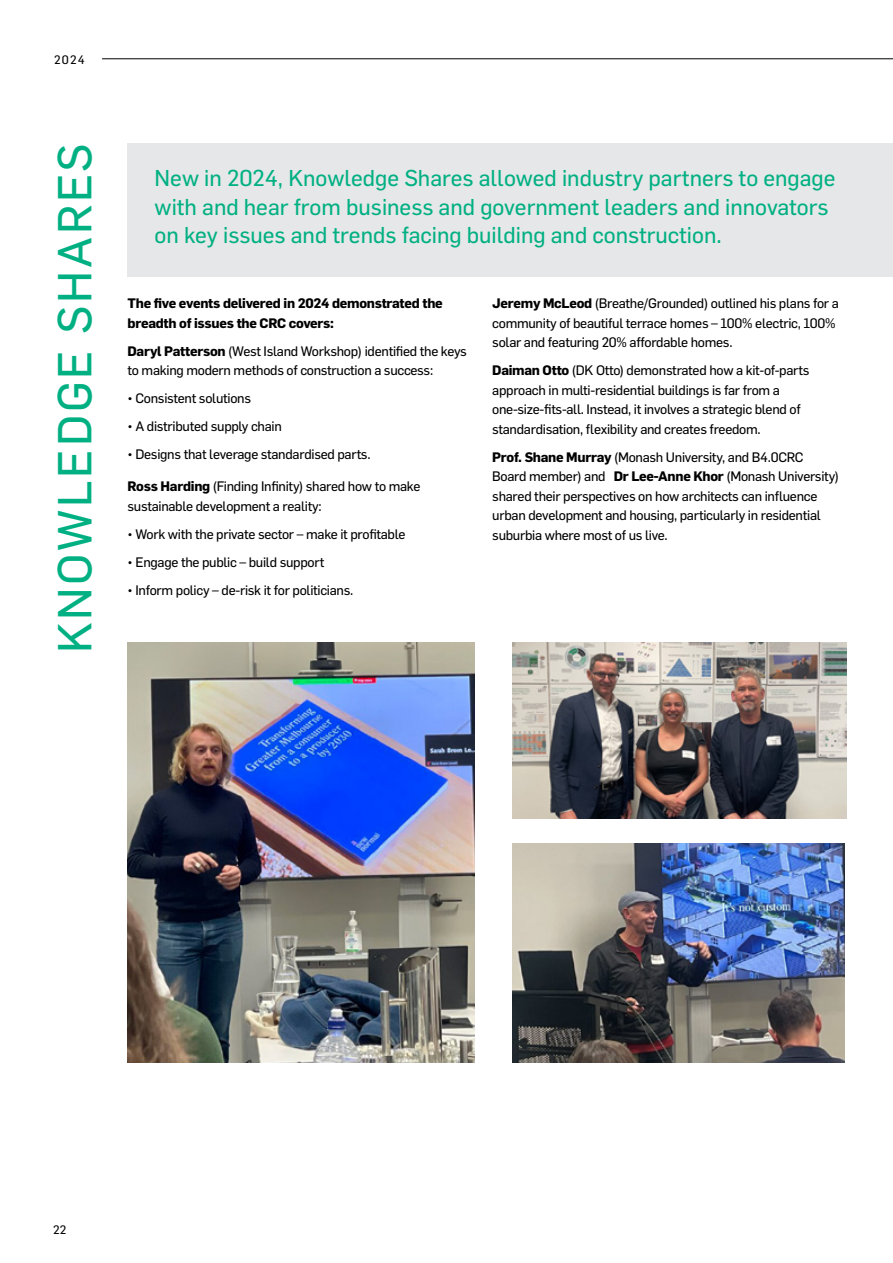
<style>
.page{position:relative;width:893px;height:1263px;background:#fff}
.page>*{position:absolute;margin:0;border:0;box-sizing:border-box;transform-origin:0 0}
.t1{font:46.8px "Flama Basic";letter-spacing:.06em;color:#00b082}
.t2{font:22.5px/28.5px "Flama Basic";color:#00b082}
.t3{font:13.5px/19.5px "Flama Basic";letter-spacing:-.02em;color:#000}
.t4{font:700 13.5px/19.5px "Flama";letter-spacing:-.02em;color:#000}
.t5{font:12px "Flama Basic";letter-spacing:.1em;color:#000}
.s1{font-family:"Flama";font-weight:700}
</style>
<div class="page">
<hr style="left:102px;top:58px;width:791px;height:1px;background:#000">
<img style="left:513px;top:843px;width:332px;height:219px">
<img style="left:513px;top:643px;width:333px;height:176px">
<img style="left:128px;top:643px;width:346px;height:419px">
<div style="left:128px;top:143px;width:765px;height:134px;background:#e6e7e8"></div>
<p class="t5" style="left:54px;top:50px;width:32px">2024</p>
<p class="t1" style="left:40px;top:653px;width:512px;rotate:-90deg">KNOWLEDGE SHARES</p>
<p class="t2" style="left:155px;top:163px;width:682px">New in 2024, Knowledge Shares allowed industry partners to engage with and hear from business and government leaders and innovators on key issues and trends facing building and construction.</p>
<p class="t4" style="left:128px;top:293px;width:317px">The five events delivered in 2024 demonstrated the breadth of issues the CRC covers:</p>
<p class="t3" style="left:128px;top:340px;width:341px"><span class="s1">Daryl Patterson</span> (West Island Workshop) identified the keys to making modern methods of construction a success:</p>
<p class="t3" style="left:128px;top:388px;width:125px">• Consistent solutions</p>
<p class="t3" style="left:128px;top:416px;width:156px">• A distributed supply chain</p>
<p class="t3" style="left:128px;top:444px;width:244px">• Designs that leverage standardised parts.</p>
<p class="t3" style="left:128px;top:476px;width:294px"><span class="s1">Ross Harding</span> (Finding Infinity) shared how to make sustainable development a reality:</p>
<p class="t3" style="left:128px;top:524px;width:279px">• Work with the private sector – make it profitable</p>
<p class="t3" style="left:128px;top:552px;width:198px">• Engage the public – build support</p>
<p class="t3" style="left:128px;top:580px;width:227px">• Inform policy – de-risk it for politicians.</p>
<p class="t3" style="left:492px;top:293px;width:348px"><span class="s1">Jeremy McLeod</span> (Breathe/Grounded) outlined his plans for a community of beautiful terrace homes – 100% electric, 100% solar and featuring 20% affordable homes.</p>
<p class="t3" style="left:492px;top:360px;width:319px"><span class="s1">Daiman Otto</span> (DK Otto) demonstrated how a kit-of-parts approach in multi-residential buildings is far from a one-size-fits-all. Instead, it involves a strategic blend of standardisation, flexibility and creates freedom.</p>
<p class="t3" style="left:492px;top:446px;width:348px"><span class="s1">Prof. Shane Murray</span> (Monash University, and B4.0CRC Board member) and <span class="s1">Dr Lee-Anne Khor</span> (Monash University) shared their perspectives on how architects can influence urban development and housing, particularly in residential suburbia where most of us live.</p>
<p class="t5" style="left:53px;top:1221px;width:15px">22</p>
</div>
